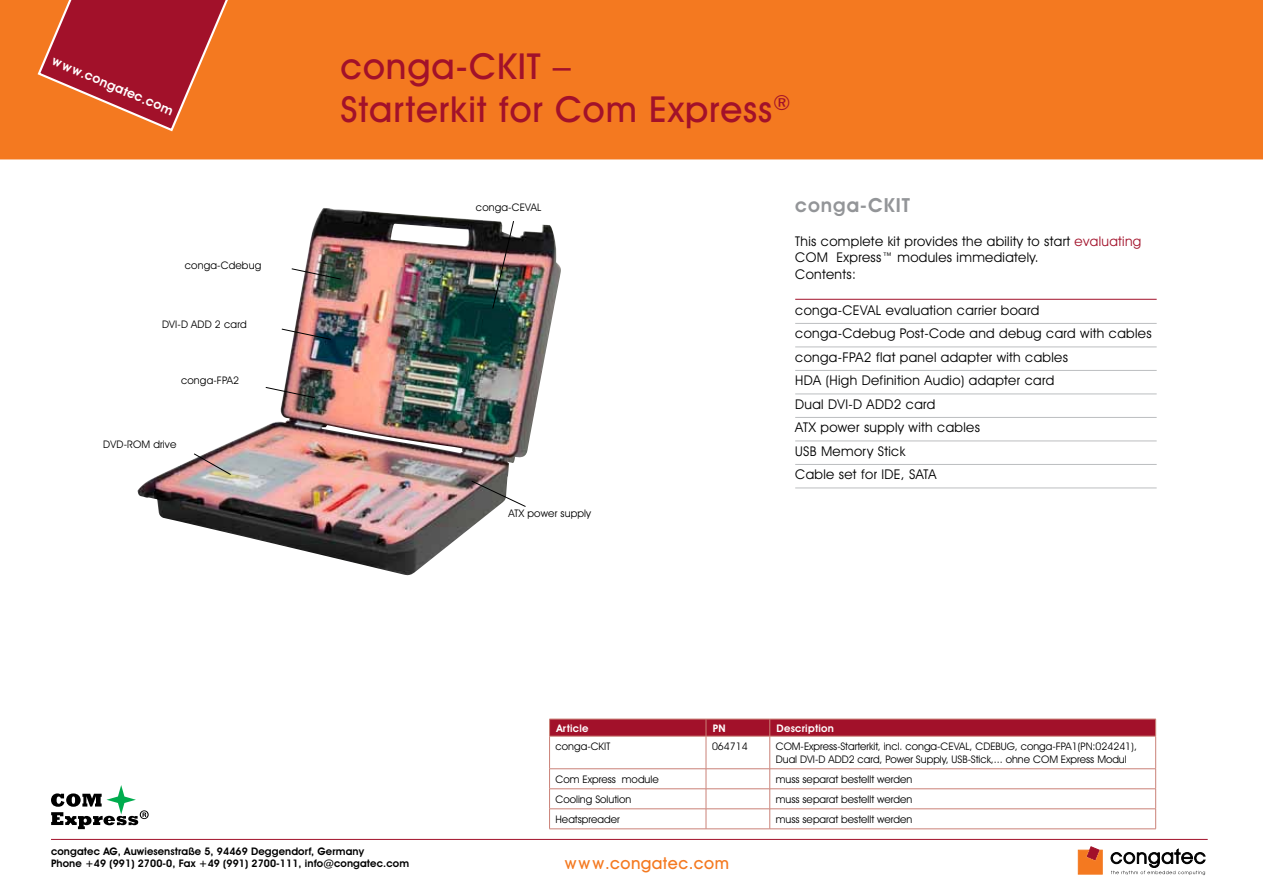
<style>
.page{position:relative;width:1263px;height:893px;background:#fff}
.page>*{position:absolute;margin:0;border:0;box-sizing:border-box;transform-origin:0 0}
.t1{font:500 36px/43.2px "Avant Garde IT Cby BT";letter-spacing:.025em;color:#a2112a}
.t2{font:600 19.5px "Avant Garde IT Cby BT";letter-spacing:.05em;color:#939598}
.t3{font:500 16.5px "Avant Garde IT Cby BT";letter-spacing:.025em;color:#f47920}
.t4{font:13.5px/23.5px "Avant Garde IT Cby BT";letter-spacing:.025em;color:#000}
.t5{font:600 12.9px "Avant Garde IT Cby BT";color:#fff}
.t6{font:10.5px/12.6px "Avant Garde IT Cby BT";color:#000}
.t7{font:600 10.5px/12px "Avant Garde IT Cby BT";letter-spacing:.01em;color:#000}
.t8{font:600 10.5px "Avant Garde IT Cby BT";letter-spacing:.025em;color:#fff}
.s1{color:#a2112a}
</style>
<div class="page">
<div style="left:0;top:0;width:1263px;height:159px;background:#f47920"></div>
<svg style="left:1111px;top:849px;width:94px;height:26px"></svg>
<svg style="left:1078px;top:846px;width:24px;height:28px"></svg>
<hr style="left:51px;top:839px;width:1157px;height:1px;background:#a2112a">
<svg style="left:36px;top:0;width:207px;height:133px;background:#c5422b"></svg>
<img style="left:137px;top:208px;width:424px;height:367px">
<img style="left:492px;top:220px;width:22px;height:89px">
<svg style="left:281px;top:328px;width:51px;height:12px"></svg>
<svg style="left:291px;top:268px;width:51px;height:12px"></svg>
<svg style="left:265px;top:387px;width:51px;height:11px"></svg>
<svg style="left:471px;top:480px;width:55px;height:27px"></svg>
<svg style="left:193px;top:453px;width:38px;height:22px"></svg>
<svg style="left:51px;top:785px;width:98px;height:44px"></svg>
<hr style="left:549px;top:736px;width:1px;height:33px;background:#ca8177">
<hr style="left:706px;top:736px;width:1px;height:33px;background:#ca8177">
<hr style="left:769px;top:736px;width:1px;height:33px;background:#ca8177">
<hr style="left:1155px;top:736px;width:1px;height:33px;background:#ca8177">
<hr style="left:549px;top:768px;width:157px;height:1px;background:#ca8177">
<hr style="left:706px;top:768px;width:64px;height:1px;background:#ca8177">
<hr style="left:770px;top:768px;width:386px;height:1px;background:#ca8177">
<hr style="left:549px;top:788px;width:157px;height:1px;background:#ca8177">
<hr style="left:706px;top:788px;width:64px;height:1px;background:#ca8177">
<hr style="left:770px;top:788px;width:386px;height:1px;background:#ca8177">
<hr style="left:549px;top:809px;width:157px;height:1px;background:#ca8177">
<svg style="left:549px;top:769px;width:1px;height:60px"></svg>
<hr style="left:706px;top:809px;width:64px;height:1px;background:#ca8177">
<svg style="left:706px;top:769px;width:1px;height:60px"></svg>
<hr style="left:770px;top:809px;width:386px;height:1px;background:#ca8177">
<svg style="left:769px;top:769px;width:1px;height:60px"></svg>
<svg style="left:1155px;top:769px;width:1px;height:60px"></svg>
<hr style="left:549px;top:829px;width:157px;height:1px;background:#ca8177">
<hr style="left:706px;top:829px;width:64px;height:1px;background:#ca8177">
<hr style="left:770px;top:829px;width:386px;height:1px;background:#ca8177">
<svg style="left:549px;top:719px;width:607px;height:17px;background:#a4172e"></svg>
<hr style="left:549px;top:736px;width:157px;height:1px;background:#ca8177">
<hr style="left:706px;top:736px;width:64px;height:1px;background:#ca8177">
<hr style="left:770px;top:736px;width:386px;height:1px;background:#ca8177">
<hr style="left:795px;top:299px;width:362px;height:1px;background:#a2112a">
<hr style="left:795px;top:323px;width:362px;height:1px;background:#bcbec0">
<hr style="left:795px;top:347px;width:362px;height:1px;background:#bcbec0">
<hr style="left:795px;top:370px;width:362px;height:1px;background:#bcbec0">
<hr style="left:795px;top:394px;width:362px;height:1px;background:#bcbec0">
<hr style="left:795px;top:417px;width:362px;height:1px;background:#bcbec0">
<hr style="left:795px;top:441px;width:362px;height:1px;background:#bcbec0">
<hr style="left:795px;top:464px;width:362px;height:1px;background:#bcbec0">
<hr style="left:795px;top:488px;width:362px;height:1px;background:#bcbec0">
<p class="t5" style="left:56px;top:53px;width:132px;rotate:23deg">www.congatec.com</p>
<p class="t6" style="left:185px;top:259px;width:78px">conga-Cdebug</p>
<p class="t6" style="left:162px;top:317px;width:86px">DVI-D ADD 2 card</p>
<p class="t6" style="left:181px;top:374px;width:60px">conga-FPA2</p>
<p class="t6" style="left:103px;top:438px;width:75px">DVD-ROM drive</p>
<h1 class="t1" style="left:340px;top:44px;width:451px">conga-CKIT –<br>Starterkit for Com Express<sup>®</sup></h1>
<p class="t6" style="left:476px;top:201px;width:67px">conga-CEVAL</p>
<p class="t6" style="left:508px;top:507px;width:84px">ATX power supply</p>
<h2 class="t2" style="left:795px;top:194px;width:116px">conga-CKIT</h2>
<p class="t4" style="left:795px;top:233px;width:348px;line-height:16.5px">This complete kit provides the ability to start <span class="s1">evaluating<br></span>COM Express™ modules immediately.<br>Contents:</p>
<p class="t4" style="left:795px;top:298px;width:358px">conga-CEVAL evaluation carrier board<br>conga-Cdebug Post-Code and debug card with cables conga-FPA2 flat panel adapter with cables<br>HDA (High Definition Audio) adapter card<br>Dual DVI-D ADD2 card<br>ATX power supply with cables<br>USB Memory Stick<br>Cable set for IDE, SATA</p>
<p class="t8" style="left:556px;top:722px;width:34px">Article</p>
<p class="t8" style="left:713px;top:722px;width:14px">PN</p>
<p class="t8" style="left:777px;top:722px;width:59px">Description</p>
<p class="t6" style="left:555px;top:740px;width:56px">conga-CKIT</p>
<p class="t6" style="left:712px;top:740px;width:37px">064714</p>
<p class="t6" style="left:776px;top:740px;width:363px">COM-Express-Starterkit, incl. conga-CEVAL, CDEBUG, conga-FPA1(PN:024241),<br>Dual DVI-D ADD2 card, Power Supply, USB-Stick,... ohne COM Express Modul</p>
<p class="t6" style="left:555px;top:773px;width:105px">Com Express module</p>
<p class="t6" style="left:776px;top:773px;width:138px">muss separat bestellt werden</p>
<p class="t6" style="left:555px;top:793px;width:77px">Cooling Solution</p>
<p class="t6" style="left:776px;top:793px;width:138px">muss separat bestellt werden</p>
<p class="t6" style="left:555px;top:813px;width:66px">Heatspreader</p>
<p class="t6" style="left:776px;top:813px;width:138px">muss separat bestellt werden</p>
<p class="t7" style="left:51px;top:845px;width:360px">congatec AG, Auwiesenstraße 5, 94469 Deggendorf, Germany<br>Phone +49 (991) 2700-0, Fax +49 (991) 2700-111, info@congatec.com</p>
<h3 class="t3" style="left:565px;top:853px;width:166px">www.congatec.com</h3>
</div>
